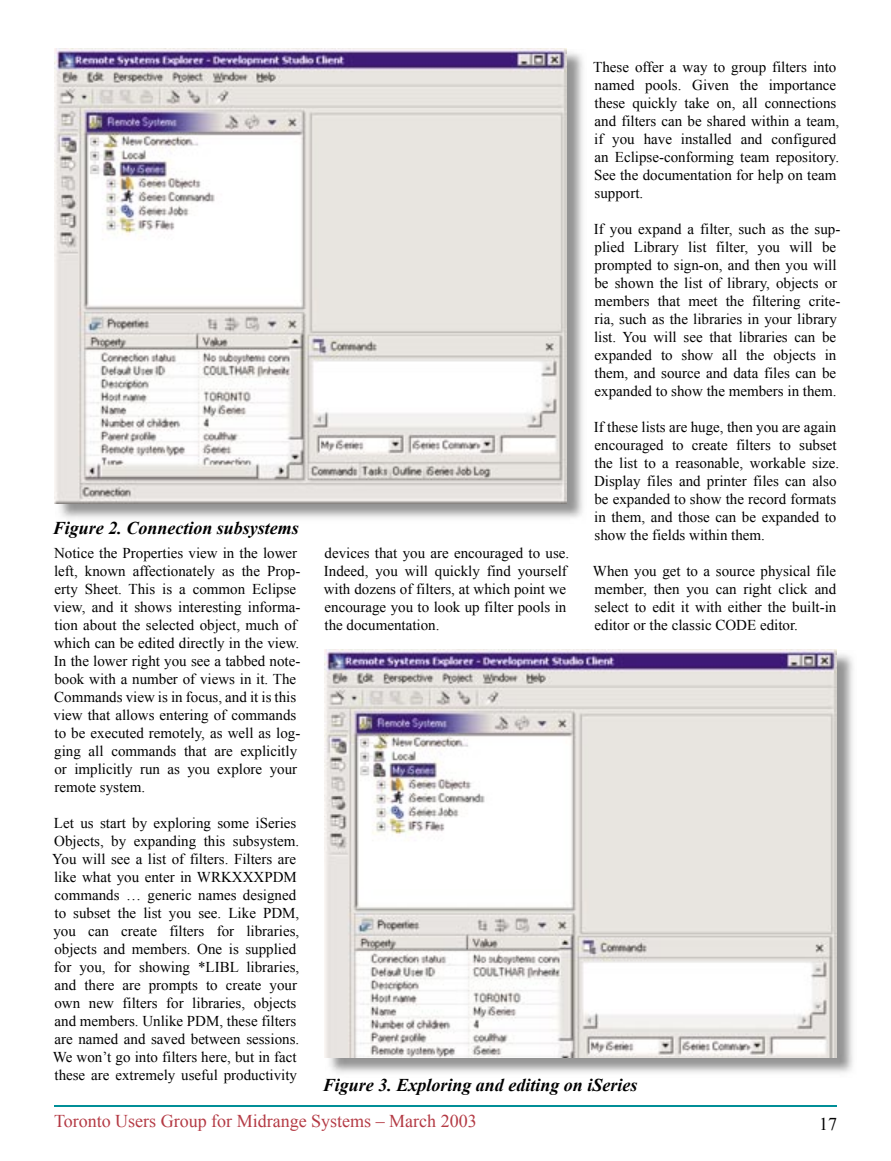
<style>
.page{position:relative;width:891px;height:1161px;background:#fff}
.page>*{position:absolute;margin:0;border:0;box-sizing:border-box;transform-origin:0 0}
.t1{font:italic 700 18px "Times New Roman";color:#020202}
.t2{font:18px "Times New Roman";color:#b43a44}
.t3{font:18px "Times New Roman";color:#020202}
.t4{font:15px/18px "Times New Roman";color:#020202}
</style>
<div class="page">
<hr style="left:54px;top:1106px;width:783px;height:1px;background:#008e97">
<img style="left:55px;top:50px;width:528px;height:468px">
<img style="left:54px;top:48px;width:512px;height:455px">
<img style="left:325px;top:651px;width:528px;height:422px">
<img style="left:324px;top:650px;width:512px;height:407px">
<p class="t1" style="left:53px;top:516px;width:248px">Figure 2. Connection subsystems</p>
<p class="t4" style="left:54px;top:544px;width:248px">Notice the Properties view in the lower left, known affectionately as the Prop&shy;erty Sheet. This is a common Eclipse view, and it shows interesting informa&shy;tion about the selected object, much of which can be edited directly in the view.<br>In the lower right you see a tabbed note&shy;book with a number of views in it. The Commands view is in focus, and it is this view that allows entering of commands to be executed remotely, as well as log&shy;ging all commands that are explicitly or implicitly run as you explore your remote system.</p>
<p class="t4" style="left:52px;top:814px;width:249px">Let us start by exploring some iSeries Objects, by expanding this subsystem.<br>You will see a list of filters. Filters are like what you enter in WRKXXXPDM commands … generic names designed to subset the list you see. Like PDM, you can create filters for libraries, objects and members. One is supplied for you, for showing *LIBL libraries, and there are prompts to create your own new filters for libraries, objects and members. Unlike PDM, these filters are named and saved between sessions.<br>We won’t go into filters here, but in fact these are extremely useful productivity</p>
<p class="t4" style="left:324px;top:544px;width:247px">devices that you are encouraged to use.<br>Indeed, you will quickly find yourself with dozens of filters, at which point we encourage you to look up filter pools in the documentation.</p>
<p class="t4" style="left:593px;top:58px;width:248px">These offer a way to group filters into named pools. Given the importance these quickly take on, all connections and filters can be shared within a team, if you have installed and configured an Eclipse-conforming team repository.<br>See the documentation for help on team support.</p>
<p class="t4" style="left:594px;top:220px;width:248px">If you expand a filter, such as the sup&shy;plied Library list filter, you will be prompted to sign-on, and then you will be shown the list of library, objects or members that meet the filtering crite&shy;ria, such as the libraries in your library list. You will see that libraries can be expanded to show all the objects in them, and source and data files can be expanded to show the members in them.</p>
<p class="t4" style="left:594px;top:418px;width:247px">If these lists are huge, then you are again encouraged to create filters to subset the list to a reasonable, workable size.<br>Display files and printer files can also be expanded to show the record formats in them, and those can be expanded to show the fields within them.</p>
<p class="t4" style="left:593px;top:562px;width:245px;text-align:justify">When you get to a source physical file member, then you can right click and select to edit it with either the built-in editor or the classic CODE editor.</p>
<p class="t1" style="left:323px;top:1072px;width:316px">Figure 3. Exploring and editing on iSeries</p>
<p class="t2" style="left:54px;top:1109px;width:424px">Toronto Users Group for Midrange Systems – March 2003</p>
<p class="t3" style="left:819px;top:1112px;width:19px">17</p>
</div>
